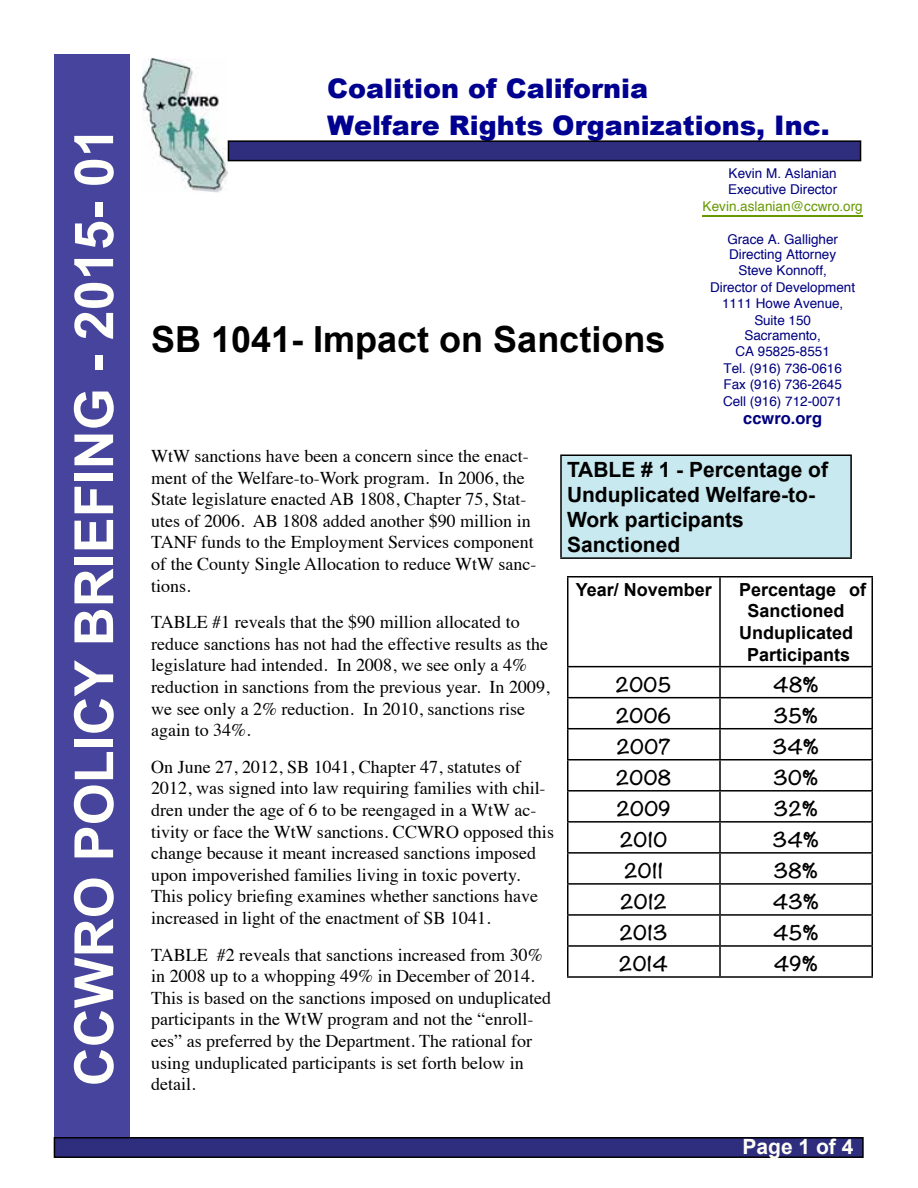
<style>
.page{position:relative;width:918px;height:1188px;background:#fff}
.page>*{position:absolute;margin:0;border:0;box-sizing:border-box;transform-origin:0 0}
.t1{font:700 54px "Arial";color:#fffffb}
.t2{font:700 36px "Arial";color:#000}
.t3{font:900 27px/37.5px "Arial";color:#000090}
.t4{font:700 21px/25.2px "Arial";color:#000}
.t5{font:700 21px "Arial";color:#fffef6}
.t6{font:18px/21.6px "Times";color:#000}
.t7{font:700 18px "Noteworthy";color:#000}
.t8{font:700 18px "Arial";color:#000}
.t9{font:700 16.5px "Helvetica";color:#000080}
.t10{font:13.5px/16.5px "Helvetica";color:#000080}
.t11{font:13.5px "Helvetica";color:#690}
</style>
<div class="page">
<div style="left:54px;top:54px;width:76px;height:1094px;background:#46449c"></div>
<img style="left:142px;top:59px;width:86px;height:133px">
<hr style="left:702px;top:215px;width:160px;height:2px;background:#690">
<div style="left:54px;top:1138px;width:809px;height:19px;background:#2e2d7e"></div>
<div style="left:54px;top:1137px;width:810px;height:21px;border:2px solid #000"></div>
<hr style="left:567px;top:576px;width:153px;height:2px;background:#000">
<hr style="left:567px;top:578px;width:1px;height:88px;background:#000">
<hr style="left:720px;top:576px;width:153px;height:2px;background:#000">
<hr style="left:719px;top:578px;width:2px;height:88px;background:#000">
<hr style="left:872px;top:578px;width:1px;height:88px;background:#000">
<hr style="left:567px;top:666px;width:153px;height:1px;background:#000">
<hr style="left:567px;top:667px;width:1px;height:30px;background:#000">
<hr style="left:720px;top:666px;width:153px;height:1px;background:#000">
<hr style="left:719px;top:667px;width:2px;height:30px;background:#000">
<hr style="left:872px;top:667px;width:1px;height:30px;background:#000">
<hr style="left:567px;top:697px;width:153px;height:1px;background:#000">
<hr style="left:567px;top:698px;width:1px;height:30px;background:#000">
<hr style="left:720px;top:697px;width:153px;height:1px;background:#000">
<hr style="left:719px;top:698px;width:2px;height:30px;background:#000">
<hr style="left:872px;top:698px;width:1px;height:30px;background:#000">
<hr style="left:567px;top:728px;width:153px;height:1px;background:#000">
<hr style="left:567px;top:729px;width:1px;height:30px;background:#000">
<hr style="left:720px;top:728px;width:153px;height:1px;background:#000">
<hr style="left:719px;top:729px;width:2px;height:30px;background:#000">
<hr style="left:872px;top:729px;width:1px;height:30px;background:#000">
<hr style="left:567px;top:759px;width:153px;height:2px;background:#000">
<hr style="left:720px;top:759px;width:153px;height:2px;background:#000">
<hr style="left:719px;top:761px;width:2px;height:29px;background:#000">
<hr style="left:567px;top:790px;width:153px;height:2px;background:#000">
<hr style="left:720px;top:790px;width:153px;height:2px;background:#000">
<hr style="left:719px;top:792px;width:2px;height:29px;background:#000">
<hr style="left:567px;top:821px;width:153px;height:2px;background:#000">
<hr style="left:720px;top:821px;width:153px;height:2px;background:#000">
<hr style="left:719px;top:823px;width:2px;height:29px;background:#000">
<hr style="left:567px;top:852px;width:153px;height:2px;background:#000">
<hr style="left:720px;top:852px;width:153px;height:2px;background:#000">
<hr style="left:719px;top:854px;width:2px;height:29px;background:#000">
<hr style="left:567px;top:883px;width:153px;height:2px;background:#000">
<hr style="left:720px;top:883px;width:153px;height:2px;background:#000">
<hr style="left:719px;top:885px;width:2px;height:29px;background:#000">
<hr style="left:567px;top:914px;width:153px;height:2px;background:#000">
<hr style="left:720px;top:914px;width:153px;height:2px;background:#000">
<hr style="left:719px;top:916px;width:2px;height:29px;background:#000">
<hr style="left:567px;top:945px;width:153px;height:2px;background:#000">
<svg style="left:567px;top:761px;width:1px;height:215px"></svg>
<hr style="left:720px;top:945px;width:153px;height:2px;background:#000">
<hr style="left:719px;top:947px;width:2px;height:29px;background:#000">
<svg style="left:872px;top:761px;width:1px;height:215px"></svg>
<hr style="left:567px;top:976px;width:153px;height:2px;background:#000">
<hr style="left:720px;top:976px;width:153px;height:2px;background:#000">
<div style="left:561px;top:455px;width:290px;height:103px;background:#c8e9ef"></div>
<hr style="left:560px;top:454px;width:292px;height:2px;background:#000">
<hr style="left:560px;top:456px;width:2px;height:101px;background:#000">
<hr style="left:850px;top:456px;width:2px;height:101px;background:#000">
<hr style="left:560px;top:557px;width:292px;height:2px;background:#000">
<div style="left:228px;top:141px;width:633px;height:20px;background:#2e2d7e"></div>
<div style="left:228px;top:140px;width:633px;height:21px;border:2px solid #000"></div>
<h1 class="t1" style="left:58px;top:1086px;width:961px;rotate:-90deg">CCWRO POLICY BRIEFING - 2015- 01</h1>
<h3 class="t3" style="left:327px;top:68px;width:504px">Coalition of California<br>Welfare Rights Organizations, Inc.</h3>
<p class="t10" style="left:728px;top:165px;width:111px">Kevin M. Aslanian<br>Executive Director</p>
<p class="t11" style="left:703px;top:195px;width:162px">Kevin.aslanian@ccwro.org</p>
<p class="t10" style="left:727px;top:232px;width:112px;line-height:15px">Grace A. Galligher<br>Directing Attorney</p>
<p class="t10" style="left:710px;top:263px;width:147px;text-align:center">Steve Konnoff,<br>Director of Development<br>1111 Howe Avenue,<br>Suite 150</p>
<p class="t10" style="left:723px;top:327px;width:121px;text-align:center">Sacramento,<br>CA 95825-8551<br>Tel. (916) 736-0616<br>Fax (916) 736-2645<br>Cell (916) 712-0071</p>
<p class="t9" style="left:743px;top:404px;width:80px">ccwro.org</p>
<h2 class="t2" style="left:151px;top:316px;width:516px">SB 1041- Impact on Sanctions</h2>
<p class="t6" style="left:151px;top:444px;width:387px">WtW sanctions have been a concern since the enact&shy;ment of the Welfare-to-Work program. In 2006, the State legislature enacted AB 1808, Chapter 75, Stat&shy;utes of 2006. AB 1808 added another $90 million in TANF funds to the Employment Services component of the County Single Allocation to reduce WtW sanc&shy;tions.</p>
<p class="t6" style="left:151px;top:610px;width:400px">TABLE #1 reveals that the $90 million allocated to reduce sanctions has not had the effective results as the legislature had intended. In 2008, we see only a 4% reduction in sanctions from the previous year. In 2009, we see only a 2% reduction. In 2010, sanctions rise again to 34%.</p>
<p class="t6" style="left:151px;top:754px;width:404px">On June 27, 2012, SB 1041, Chapter 47, statutes of 2012, was signed into law requiring families with chil&shy;dren under the age of 6 to be reengaged in a WtW ac&shy;tivity or face the WtW sanctions. CCWRO opposed this change because it meant increased sanctions imposed upon impoverished families living in toxic poverty.<br>This policy briefing examines whether sanctions have increased in light of the enactment of SB 1041.</p>
<p class="t6" style="left:151px;top:942px;width:401px">TABLE #2 reveals that sanctions increased from 30% in 2008 up to a whopping 49% in December of 2014.<br>This is based on the sanctions imposed on unduplicated participants in the WtW program and not the “enroll&shy;ees” as preferred by the Department. The rational for using unduplicated participants is set forth below in detail.</p>
<p class="t4" style="left:567px;top:457px;width:263px">TABLE # 1 - Percentage of<br>Unduplicated Welfare-to-<br>Work participants<br>Sanctioned</p>
<p class="t8" style="left:576px;top:578px;width:138px">Year/ November</p>
<p class="t8" style="left:739px;top:578px;width:129px">Percentage of</p>
<p class="t8" style="left:748px;top:599px;width:99px">Sanctioned</p>
<p class="t8" style="left:739px;top:621px;width:116px">Unduplicated</p>
<p class="t8" style="left:747px;top:642px;width:105px">Participants</p>
<p class="t7" style="left:616px;top:668px;width:57px">2005</p>
<p class="t7" style="left:773px;top:668px;width:47px">48%</p>
<p class="t7" style="left:616px;top:699px;width:57px">2006</p>
<p class="t7" style="left:774px;top:699px;width:46px">35%</p>
<p class="t7" style="left:617px;top:731px;width:55px">2007</p>
<p class="t7" style="left:773px;top:731px;width:48px">34%</p>
<p class="t7" style="left:616px;top:762px;width:57px">2008</p>
<p class="t7" style="left:774px;top:762px;width:47px">30%</p>
<p class="t7" style="left:617px;top:793px;width:56px">2009</p>
<p class="t7" style="left:774px;top:793px;width:46px">32%</p>
<p class="t7" style="left:620px;top:824px;width:49px">2010</p>
<p class="t7" style="left:773px;top:824px;width:48px">34%</p>
<p class="t7" style="left:624px;top:855px;width:40px">2011</p>
<p class="t7" style="left:774px;top:855px;width:46px">38%</p>
<p class="t7" style="left:620px;top:886px;width:48px">2012</p>
<p class="t7" style="left:773px;top:886px;width:48px">43%</p>
<p class="t7" style="left:620px;top:917px;width:50px">2013</p>
<p class="t7" style="left:773px;top:917px;width:47px">45%</p>
<p class="t7" style="left:619px;top:948px;width:51px">2014</p>
<p class="t7" style="left:774px;top:948px;width:46px">49%</p>
<p class="t5" style="left:742px;top:1132px;width:112px">Page 1 of 4</p>
</div>
